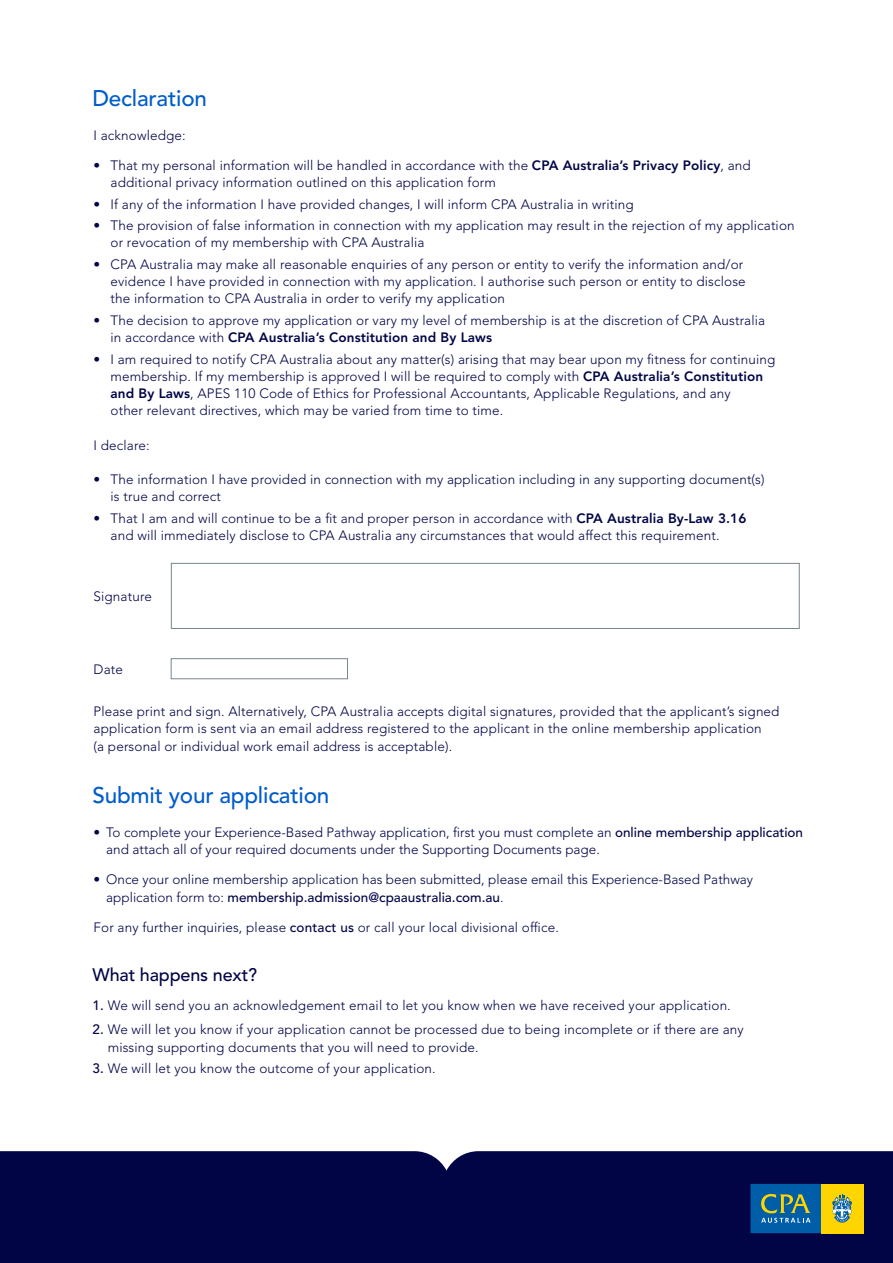
<style>
.page{position:relative;width:893px;height:1263px;background:#fff}
.page>*{position:absolute;margin:0;border:0;box-sizing:border-box;transform-origin:0 0}
.t1{font:500 22.5px "Avenir LT Std";letter-spacing:-.01em;color:#005ccb}
.t2{font:500 18px "Avenir LT Std";letter-spacing:-.01em;color:#010546}
.t3{font:300 13.5px/17.2px "Avenir LT Std";letter-spacing:.01em;color:#010546}
.s1{font-weight:800}
.s2{font-weight:500}
</style>
<div class="page">
<div style="left:171px;top:563px;width:628px;height:66px;border:1px solid #77878e"></div>
<div style="left:171px;top:658px;width:177px;height:21px;border:1px solid #77878e"></div>
<div style="left:0;top:1151px;width:893px;height:112px;background:#010546"></div>
<div style="left:821px;top:1184px;width:42px;height:49px;background:#ffd500"></div>
<svg style="left:832px;top:1194px;width:20px;height:28px"></svg>
<svg style="left:750px;top:1184px;width:71px;height:49px;background:#1c6a9a"></svg>
<p class="t1" style="left:93px;top:86px;width:116px">Declaration</p>
<p class="t3" style="left:94px;top:126px;width:94px">I acknowledge:</p>
<p class="t3" style="left:111px;top:157px;width:642px;text-indent:-17px">• That my personal information will be handled in accordance with the <span class="s1">CPA Australia’s Privacy Policy</span>, and additional privacy information outlined on this application form</p>
<p class="t3" style="left:94px;top:195px;width:542px">• If any of the information I have provided changes, I will inform CPA Australia in writing</p>
<p class="t3" style="left:111px;top:217px;width:686px;text-indent:-17px">• The provision of false information in connection with my application may result in the rejection of my application or revocation of my membership with CPA Australia</p>
<p class="t3" style="left:111px;top:256px;width:637px;text-indent:-17px">• CPA Australia may make all reasonable enquiries of any person or entity to verify the information and/or evidence I have provided in connection with my application. I authorise such person or entity to disclose the information to CPA Australia in order to verify my application</p>
<p class="t3" style="left:111px;top:312px;width:656px;text-indent:-17px">• The decision to approve my application or vary my level of membership is at the discretion of CPA Australia in accordance with <span class="s1">CPA Australia’s Constitution and By Laws</span></p>
<p class="t3" style="left:111px;top:350px;width:666px;text-indent:-17px">• I am required to notify CPA Australia about any matter(s) arising that may bear upon my fitness for continuing membership. If my membership is approved I will be required to comply with <span class="s1">CPA Australia’s Constitution and By Laws</span>, APES 110 Code of Ethics for Professional Accountants, Applicable Regulations, and any<br>other relevant directives, which may be varied from time to time.</p>
<p class="t3" style="left:94px;top:436px;width:57px">I declare:</p>
<p class="t3" style="left:111px;top:471px;width:656px;text-indent:-17px">• The information I have provided in connection with my application including in any supporting document(s) is true and correct</p>
<p class="t3" style="left:111px;top:509px;width:637px;text-indent:-17px">• That I am and will continue to be a fit and proper person in accordance with <span class="s1">CPA Australia By-Law 3.16 </span>and will immediately disclose to CPA Australia any circumstances that would affect this requirement.</p>
<p class="t3" style="left:94px;top:588px;width:60px">Signature</p>
<p class="t3" style="left:94px;top:661px;width:31px">Date</p>
<p class="t3" style="left:94px;top:703px;width:687px">Please print and sign. Alternatively, CPA Australia accepts digital signatures, provided that the applicant’s signed application form is sent via an email address registered to the applicant in the online membership application<br>(a personal or individual work email address is acceptable).</p>
<p class="t1" style="left:93px;top:782px;width:238px">Submit your application</p>
<p class="t3" style="left:106px;top:824px;width:698px;text-indent:-13px">• To complete your Experience-Based Pathway application, first you must complete an <span class="s2">online membership application </span>and attach all of your required documents under the Supporting Documents page.</p>
<p class="t3" style="left:106px;top:871px;width:648px;text-indent:-13px">• Once your online membership application has been submitted, please email this Experience-Based Pathway application form to: <span class="s2">membership.admission@cpaaustralia.com.au</span>.</p>
<p class="t3" style="left:94px;top:918px;width:467px">For any further inquiries, please <span class="s2">contact us</span> or call your local divisional office.</p>
<p class="t2" style="left:93px;top:964px;width:166px">What happens next?</p>
<p class="t3" style="left:93px;top:996px;width:640px"><span class="s2">1.</span> We will send you an acknowledgement email to let you know when we have received your application.</p>
<p class="t3" style="left:108px;top:1021px;width:637px;text-indent:-15px"><span class="s2">2.</span> We will let you know if your application cannot be processed due to being incomplete or if there are any missing supporting documents that you will need to provide.</p>
<p class="t3" style="left:93px;top:1060px;width:345px"><span class="s2">3.</span> We will let you know the outcome of your application.</p>
</div>
